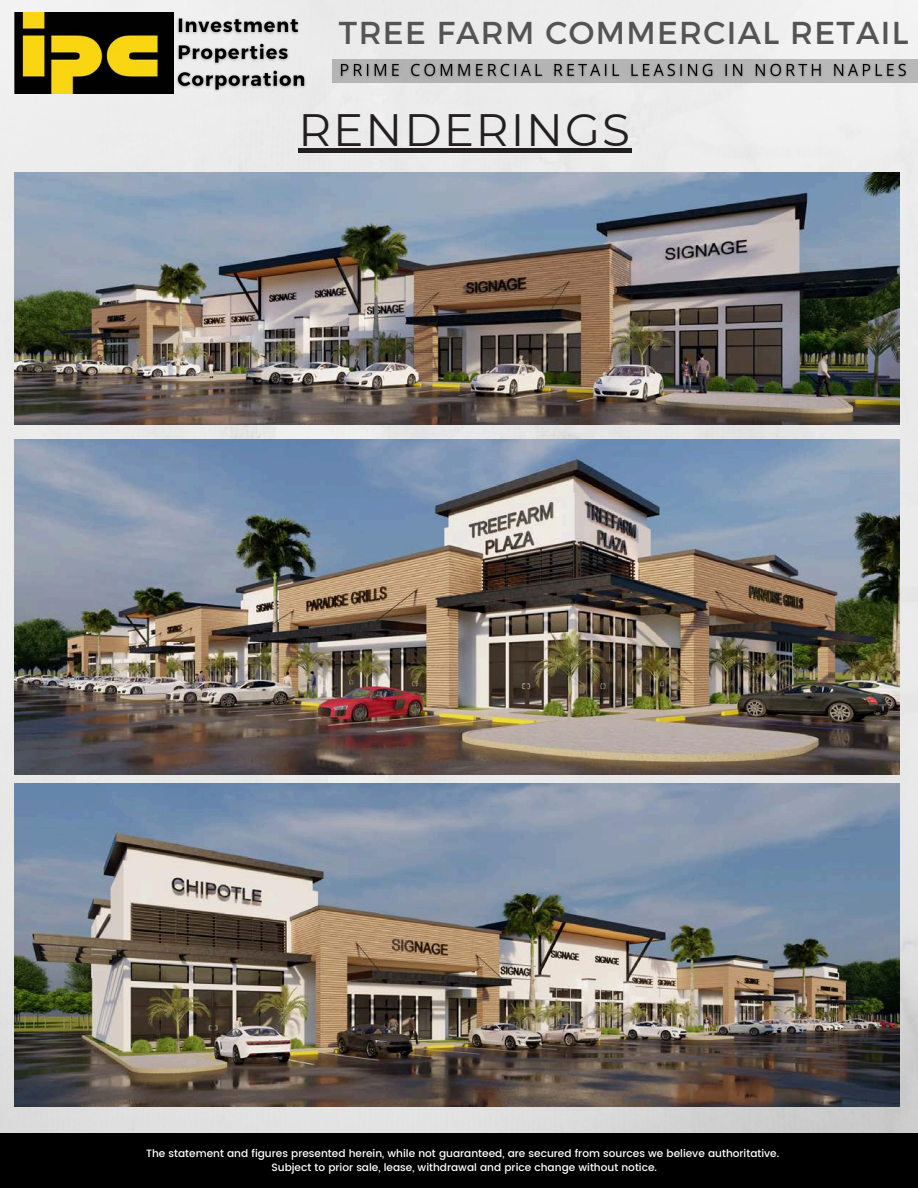
<style>
.page{position:relative;width:918px;height:1188px;background:#fff}
.page>*{position:absolute;margin:0;border:0;box-sizing:border-box;transform-origin:0 0}
.t1{font:45.3px "Montserrat";letter-spacing:.045em;color:#231f20}
.t2{font:31.65px "Montserrat";letter-spacing:.045em;color:#545454}
.t3{font:500 10.5px "Poppins";color:#fff}
</style>
<div class="page">
<img style="left:0;top:0;width:918px;height:1188px">
<div style="left:1px;top:1134px;width:917px;height:54px;background:#000"></div>
<img style="left:15px;top:12px;width:295px;height:83px">
<img style="left:15px;top:172px;width:884px;height:252px">
<img style="left:15px;top:440px;width:884px;height:334px">
<img style="left:15px;top:784px;width:884px;height:323px">
<img style="left:336px;top:59px;width:575px;height:24px">
<div style="left:299px;top:148px;width:333px;height:5px;background:#231f20"></div>
<p class="t2" style="left:339px;top:12px;width:571px">TREE FARM COMMERCIAL RETAIL</p>
<p class="t1" style="left:299px;top:102px;width:333px">RENDERINGS</p>
<p class="t3" style="left:146px;top:1148px;width:635px">The statement and figures presented herein, while not guaranteed, are secured from sources we believe authoritative.</p>
<p class="t3" style="left:271px;top:1162px;width:387px">Subject to prior sale, lease, withdrawal and price change without notice.</p>
</div>
